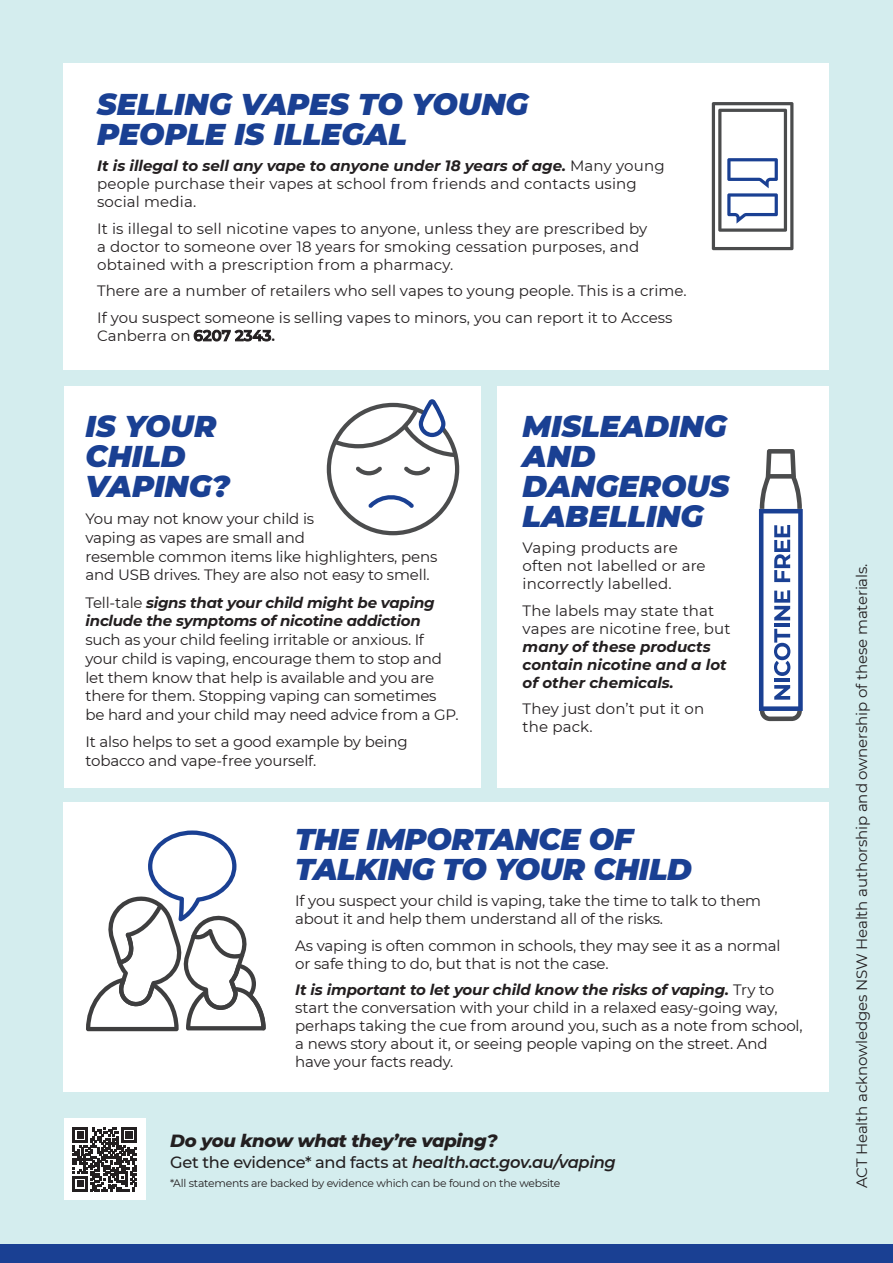
<style>
.page{position:relative;width:893px;height:1263px;background:#d4edee}
.page>*{position:absolute;margin:0;border:0;box-sizing:border-box;transform-origin:0 0}
.SUB_COLOUR{font:italic 900 30px/30px "Montserrat";color:#1a4093}
.Copy_Black{font:italic 900 30px/30px "Montserrat";color:#1a4093}
.t1{font:italic 800 18px "Montserrat";letter-spacing:-.02em;color:#231f20}
.t2{font:500 16.2px "Montserrat";letter-spacing:-.02em;color:#231f20}
.Copy_Black-2{font:15px/18.8px "Montserrat";letter-spacing:-.01em;color:#231f20}
.Copy_Black-3{font:15px/18px "Montserrat";letter-spacing:.01em;color:#231f20}
.Copy_Black-4{font:italic 700 15px/18px "Montserrat";color:#231f20}
.Copy_Black-5{font:15px "Montserrat";color:#231f20}
.t3{font:10.8px "Montserrat";letter-spacing:-.02em;color:#231f20}
.s1{font-weight:700;font-style:italic}
.s2{font-style:inherit}
.s3{font-weight:600}
.s4{font-weight:400;font-style:normal}
.s5{font-weight:600;font-style:italic}
</style>
<div class="page">
<div style="left:0;top:1244px;width:893px;height:19px;background:#1a4093"></div>
<div style="left:64px;top:386px;width:416px;height:402px;background:#fff"></div>
<div style="left:497px;top:386px;width:332px;height:402px;background:#fff"></div>
<div style="left:64px;top:64px;width:765px;height:306px;background:#fff"></div>
<div style="left:64px;top:803px;width:765px;height:289px;background:#fff"></div>
<svg style="left:712px;top:102px;width:81px;height:148px"></svg>
<svg style="left:327px;top:399px;width:132px;height:136px"></svg>
<svg style="left:759px;top:449px;width:44px;height:272px"></svg>
<svg style="left:86px;top:830px;width:180px;height:201px"></svg>
<div style="left:64px;top:1118px;width:81px;height:82px;background:#fff"></div>
<svg style="left:73px;top:1127px;width:64px;height:64px"></svg>
<p class="Copy_Black" style="left:97px;top:87px;width:433px">SELLING VAPES TO YOUNG<br>PEOPLE IS ILLEGAL</p>
<p class="Copy_Black-3" style="left:97px;top:156px;width:569px"><span class="s1">It is illegal to sell any vape to anyone under 18 years of age.</span> Many young people purchase their vapes at school from friends and contacts using social media.</p>
<p class="Copy_Black-3" style="left:97px;top:219px;width:552px">It is illegal to sell nicotine vapes to anyone, unless they are prescribed by a doctor to someone over 18 years for smoking cessation purposes, and obtained with a prescription from a pharmacy.</p>
<p class="Copy_Black-2" style="left:97px;top:277px;width:591px;line-height:26.5px">There are a number of retailers who sell vapes to young people. This is a crime.<br>If you suspect someone is selling vapes to minors, you can report it to <span class="s2">Access</span></p>
<p class="Copy_Black-5" style="left:97px;top:325px;width:179px">Canberra on <span class="s3">6207 2343.</span></p>
<p class="SUB_COLOUR" style="left:86px;top:409px;width:146px">IS YOUR<br>CHILD<br>VAPING?</p>
<p class="Copy_Black-2" style="left:86px;top:509px;width:353px">You may not know your child is<br>vaping as vapes are small and<br>resemble common items like highlighters, pens and USB drives. They are also not easy to smell.</p>
<p class="Copy_Black-2" style="left:86px;top:592px;width:375px">Tell-tale <span class="s1">signs that your child might be vaping include the symptoms of nicotine addiction </span>such as your child feeling irritable or anxious. If your child is vaping, encourage them to stop and let them know that help is available and you are there for them. Stopping vaping can sometimes be hard and your child may need advice from a GP.</p>
<p class="Copy_Black-2" style="left:86px;top:732px;width:324px">It also helps to set a good example by being tobacco and vape-free yourself.</p>
<p class="SUB_COLOUR" style="left:523px;top:409px;width:209px">MISLEADING<br>AND<br>DANGEROUS<br>LABELLING</p>
<p class="Copy_Black-3" style="left:523px;top:538px;width:185px">Vaping products are often not labelled or are incorrectly labelled.</p>
<p class="Copy_Black-4" style="left:523px;top:601px;width:209px"><span class="s4">The labels may state that vapes are nicotine free, but </span>many of these products contain nicotine and a lot of other chemicals.</p>
<p class="Copy_Black-3" style="left:523px;top:699px;width:183px">They just don’t put it on the pack.</p>
<p class="SUB_COLOUR" style="left:295px;top:822px;width:398px">THE IMPORTANCE OF<br>TALKING TO YOUR CHILD</p>
<p class="Copy_Black-2" style="left:295px;top:891px;width:467px;line-height:18px">If you suspect your child is vaping, take the time to talk to them about it and help them understand all of the risks.</p>
<p class="Copy_Black-2" style="left:295px;top:936px;width:487px;line-height:18px">As vaping is often common in schools, they may see it as a normal or safe thing to do, but that is not the case.</p>
<p class="Copy_Black-2" style="left:295px;top:980px;width:509px;line-height:18px"><span class="s1">It is important to let your child know the risks of vaping.</span> Try to start the conversation with your child in a relaxed easy-going way, perhaps taking the cue from around you, such as a note from school, a news story about it, or seeing people vaping on the street. And have your facts ready.</p>
<p class="t1" style="left:170px;top:1127px;width:329px">Do you know what they’re vaping?</p>
<p class="t2" style="left:170px;top:1151px;width:447px">Get the evidence* and facts at <span class="s5">health.act.gov.au/vaping</span></p>
<p class="t3" style="left:170px;top:1175px;width:391px">*All statements are backed by evidence which can be found on the website</p>
<p class="Copy_Black-2" style="left:852px;top:1188px;width:626px;rotate:-90deg">ACT Health acknowledges NSW Health authorship and ownership of these materials.</p>
</div>
